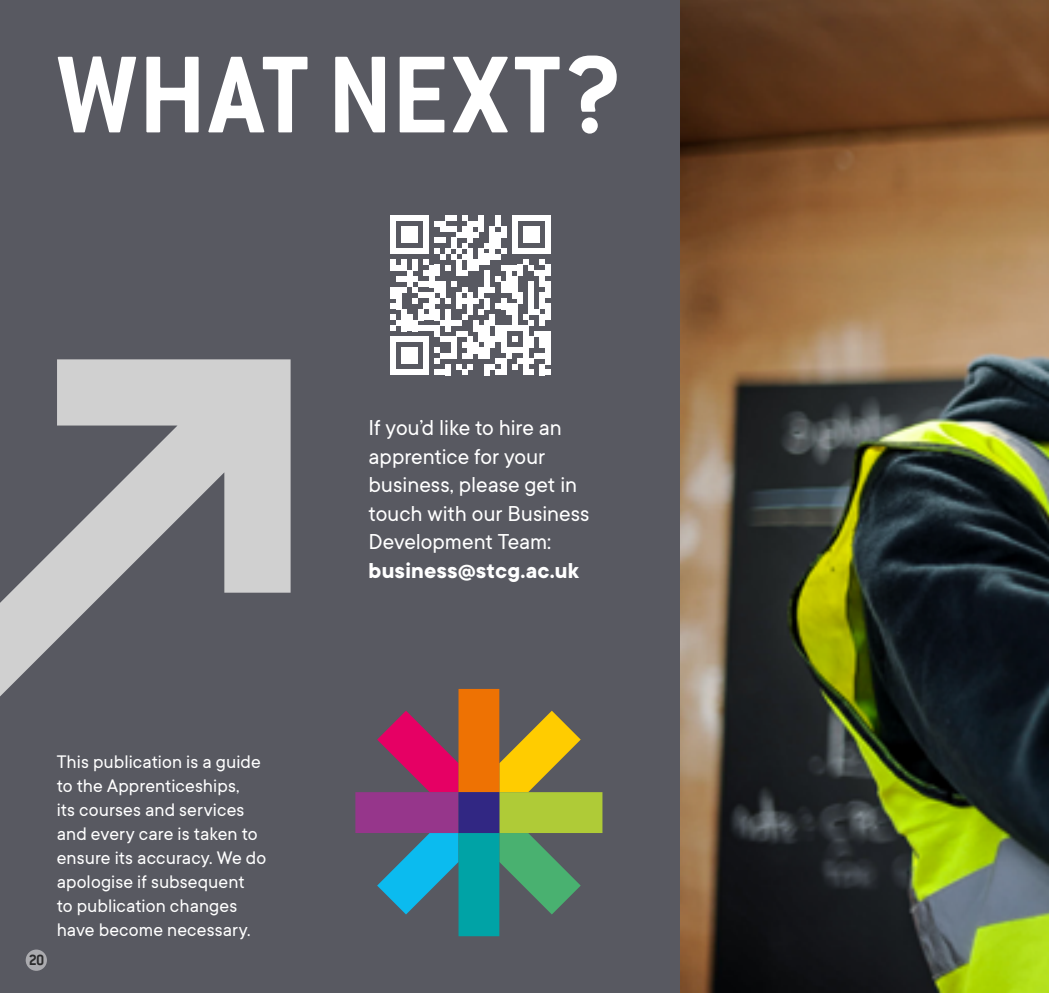
<style>
.page{position:relative;width:1049px;height:993px;background:#fff}
.page>*{position:absolute;margin:0;border:0;box-sizing:border-box;transform-origin:0 0}
.t1{font:700 120px "Conduit ITC";letter-spacing:.02em;color:#fff}
.t2{font:23.75px/28.5px "TT Commons";color:#fff}
.t3{font:700 23.75px "TT Commons";letter-spacing:.005em;color:#fff}
.t4{font:20px/24px "TT Commons";letter-spacing:.005em;color:#fff}
.t5{font:700 16.25px "Conduit ITC";color:#000}
</style>
<div class="page">
<div style="left:0;top:0;width:1049px;height:992px;background:#585961"></div>
<img style="left:680px;top:0;width:369px;height:565px">
<svg style="left:0;top:359px;width:291px;height:337px"></svg>
<svg style="left:680px;top:565px;width:369px;height:427px"></svg>
<svg style="left:355px;top:688px;width:247px;height:247px"></svg>
<svg style="left:391px;top:215px;width:159px;height:160px"></svg>
<div style="left:26px;top:949px;width:21px;height:21px;background:#ababaf;border-radius:50%"></div>
<h1 class="t1" style="left:58px;top:25px;width:567px">WHAT NEXT?</h1>
<p class="t5" style="left:28px;top:950px;width:18px">20</p>
<p class="t4" style="left:57px;top:749px;width:211px">This publication is a guide to the Apprenticeships,<br>its courses and services and every care is taken to ensure its accuracy. We do apologise if subsequent<br>to publication changes have become necessary.</p>
<p class="t2" style="left:369px;top:412px;width:223px">If you’d like to hire an apprentice for your business, please get in touch with our Business<br>Development Team:</p>
<p class="t3" style="left:369px;top:554px;width:212px">business@stcg.ac.uk</p>
</div>
